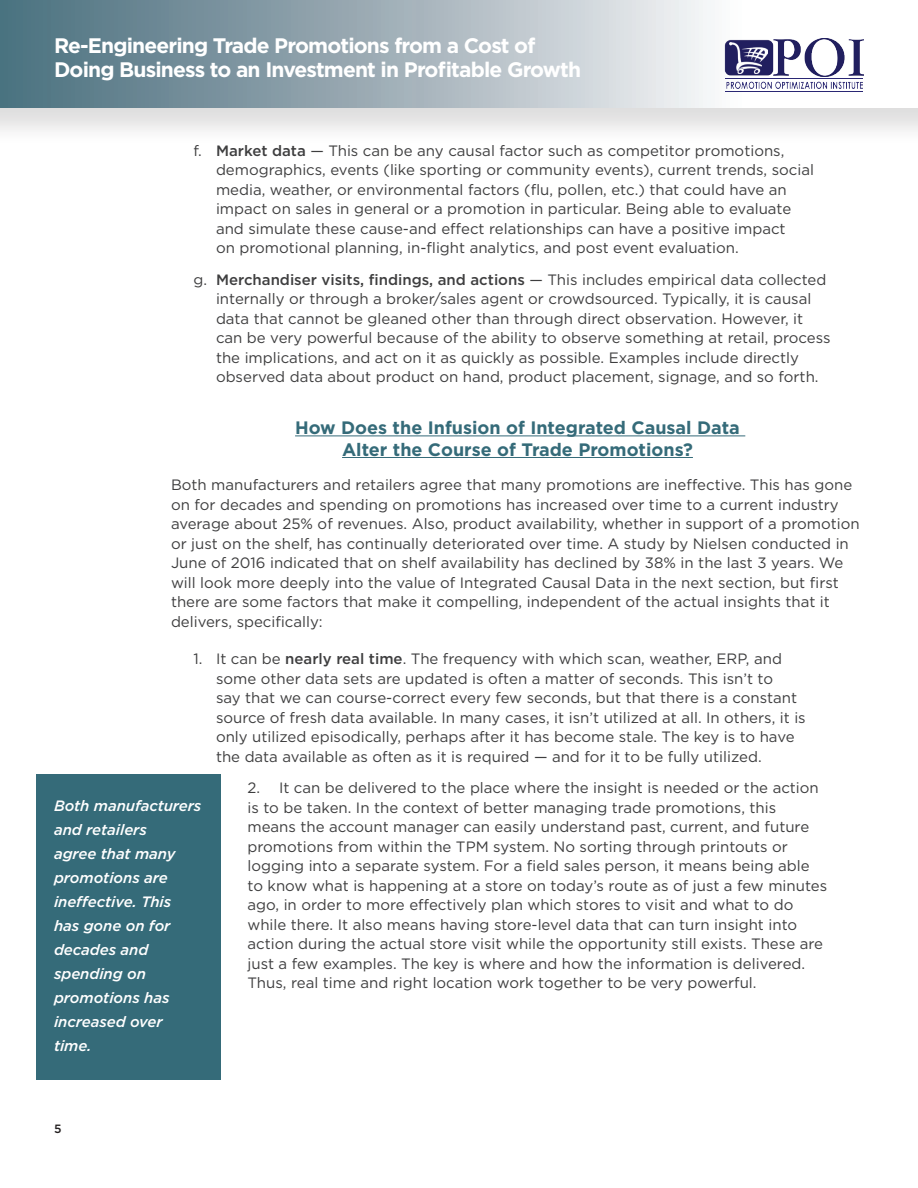
<style>
.page{position:relative;width:918px;height:1188px;background:#fff}
.page>*{position:absolute;margin:0;border:0;box-sizing:border-box;transform-origin:0 0}
.t1{font:700 21px/24px "Gotham";letter-spacing:-.04em;color:#fff}
.Subhead{font:700 18px/21.6px "Gotham";color:#356b79;text-align:center}
.Body_Text{font:15px/19.5px "Gotham";color:#3e3e3f}
.Callout{font:italic 500 15px/24px "Gotham";letter-spacing:-.005em;color:#fff}
.t2{font:500 12px "Gotham";color:#231f20}
.s1{font-weight:500}
</style>
<div class="page">
<div style="left:0;top:0;width:918px;height:146px;background:#231f20;opacity:.15"></div>
<div style="left:0;top:0;width:918px;height:108px;background:linear-gradient(to right,#4b6e7d,#fff)"></div>
<img style="left:720px;top:36px;width:144px;height:40px">
<img style="left:726px;top:82px;width:136px;height:6px">
<img style="left:724px;top:39px;width:49px;height:37px">
<hr style="left:725px;top:78px;width:138px;height:1px;background:#2a2774">
<hr style="left:725px;top:91px;width:138px;height:1px;background:#2a2774">
<img style="left:730px;top:43px;width:37px;height:30px">
<hr style="left:295px;top:435px;width:450px;height:1px;background:#356b79">
<hr style="left:342px;top:457px;width:351px;height:1px;background:#356b79">
<div style="left:36px;top:774px;width:184px;height:306px;background:#356b79"></div>
<h1 class="t1" style="left:54px;top:33px;width:529px">Re-Engineering Trade Promotions from a Cost of<br>Doing Business to an Investment in Profitable Growth</h1>
<p class="Body_Text" style="left:216px;top:141px;width:600px;text-indent:-22px">f. <span class="s1">Market data</span> — This can be any causal factor such as competitor promotions, demographics, events (like sporting or community events), current trends, social media, weather, or environmental factors (flu, pollen, etc.) that could have an impact on sales in general or a promotion in particular. Being able to evaluate and simulate these cause-and effect relationships can have a positive impact<br>on promotional planning, in-flight analytics, and post event evaluation.</p>
<p class="Body_Text" style="left:216px;top:270px;width:616px;text-indent:-22px">g. <span class="s1">Merchandiser visits, findings, and actions</span> — This includes empirical data collected internally or through a broker/sales agent or crowdsourced. Typically, it is causal data that cannot be gleaned other than through direct observation. However, it can be very powerful because of the ability to observe something at retail, process the implications, and act on it as quickly as possible. Examples include directly observed data about product on hand, product placement, signage, and so forth.</p>
<p class="Subhead" style="left:295px;top:417px;width:446px">How Does the Infusion of Integrated Causal Data<br>Alter the Course of Trade Promotions?</p>
<p class="Body_Text" style="left:171px;top:475px;width:690px">Both manufacturers and retailers agree that many promotions are ineffective. This has gone on for decades and spending on promotions has increased over time to a current industry average about 25% of revenues. Also, product availability, whether in support of a promotion or just on the shelf, has continually deteriorated over time. A study by Nielsen conducted in June of 2016 indicated that on shelf availability has declined by 38% in the last 3 years. We will look more deeply into the value of Integrated Causal Data in the next section, but first there are some factors that make it compelling, independent of the actual insights that it delivers, specifically:</p>
<p class="Body_Text" style="left:216px;top:649px;width:591px;text-indent:-22px">1. It can be <span class="s1">nearly real time</span>. The frequency with which scan, weather, ERP, and some other data sets are updated is often a matter of seconds. This isn’t to<br>say that we can course-correct every few seconds, but that there is a constant source of fresh data available. In many cases, it isn’t utilized at all. In others, it is only utilized episodically, perhaps after it has become stale. The key is to have the data available as often as it is required — and for it to be fully utilized.</p>
<p class="Body_Text" style="left:248px;top:778px;width:581px">2. It can be delivered to the place where the insight is needed or the action is to be taken. In the context of better managing trade promotions, this means the account manager can easily understand past, current, and future promotions from within the TPM system. No sorting through printouts or logging into a separate system. For a field sales person, it means being able to know what is happening at a store on today’s route as of just a few minutes ago, in order to more effectively plan which stores to visit and what to do while there. It also means having store-level data that can turn insight into action during the actual store visit while the opportunity still exists. These are just a few examples. The key is where and how the information is delivered.<br>Thus, real time and right location work together to be very powerful.</p>
<p class="Callout" style="left:54px;top:794px;width:149px">Both manufacturers and retailers<br>agree that many promotions are ineffective. This<br>has gone on for decades and spending on promotions has increased over time.</p>
<p class="t2" style="left:54px;top:1121px;width:9px">5</p>
</div>
